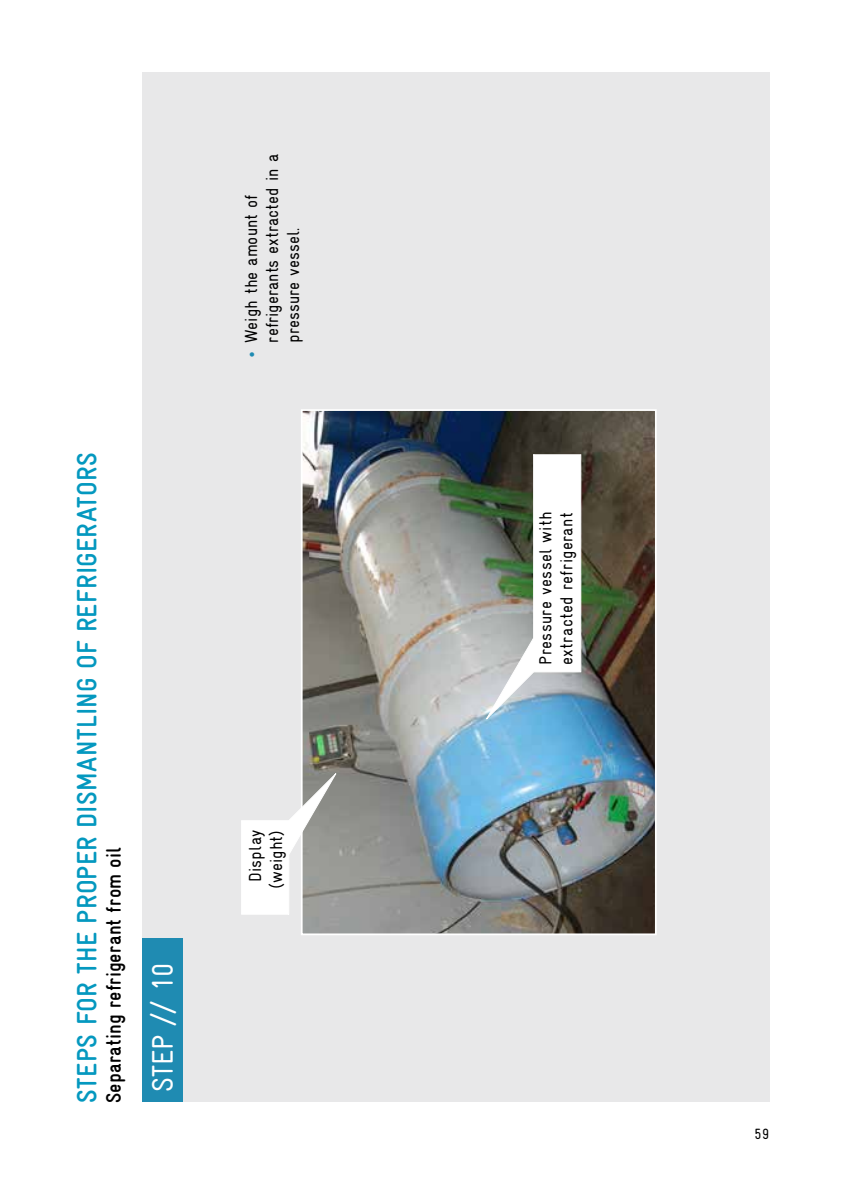
<style>
.page{position:relative;width:844px;height:1191px;background:#fff}
.page>*{position:absolute;margin:0;border:0;box-sizing:border-box;transform-origin:0 0}
.Headline_Figure{font:condensed 29.75px "Gravur";color:#fff}
.H_1_1{font:700 condensed 28px "Gravur";letter-spacing:.015em;color:#0498bf}
.H_1_1-2{font:700 condensed 21px "Gravur";letter-spacing:.005em;color:#000}
.Copytext_regular_Bul{font:condensed 17.5px/21px "Gravur";letter-spacing:.005em;color:#000}
.Copytext_gravur{font:condensed 17.5px/21px "Gravur";letter-spacing:.015em;color:#000;text-align:center}
.t1{font:condensed 14.88px "Gravur";color:#000}
.s1{font-size:21px;color:#1f8bb2}
</style>
<div class="page">
<div style="left:142px;top:72px;width:627px;height:1029px;background:#e8e8e9"></div>
<div style="left:142px;top:938px;width:40px;height:163px;background:#1f8bb2"></div>
<img style="left:304px;top:412px;width:349px;height:520px">
<div style="left:301px;top:409px;width:355px;height:526px;border:2px solid #fff"></div>
<svg style="left:241px;top:768px;width:99px;height:147px"></svg>
<img style="left:482px;top:453px;width:99px;height:271px">
<p class="H_1_1" style="left:71px;top:1103px;width:653px;rotate:-90deg">STEPS FOR THE PROPER DISMANTLING OF REFRIGERATORS</p>
<p class="H_1_1-2" style="left:102px;top:1103px;width:257px;rotate:-90deg">Separating refrigerant from oil</p>
<p class="Headline_Figure" style="left:146px;top:1091px;width:131px;rotate:-90deg">STEP // 10</p>
<p class="Copytext_regular_Bul" style="left:241px;top:343px;width:190px;text-indent:-15px;rotate:-90deg"><span class="s1">•</span> Weigh the amount of refrigerants extracted in a pressure vessel.</p>
<p class="Copytext_gravur" style="left:244px;top:888px;width:60px;rotate:-90deg">Display (weight)</p>
<p class="Copytext_gravur" style="left:535px;top:665px;width:155px;text-align:left;rotate:-90deg">Pressure vessel with extracted refrigerant</p>
<p class="t1" style="left:754px;top:1125px;width:16px">59</p>
</div>
